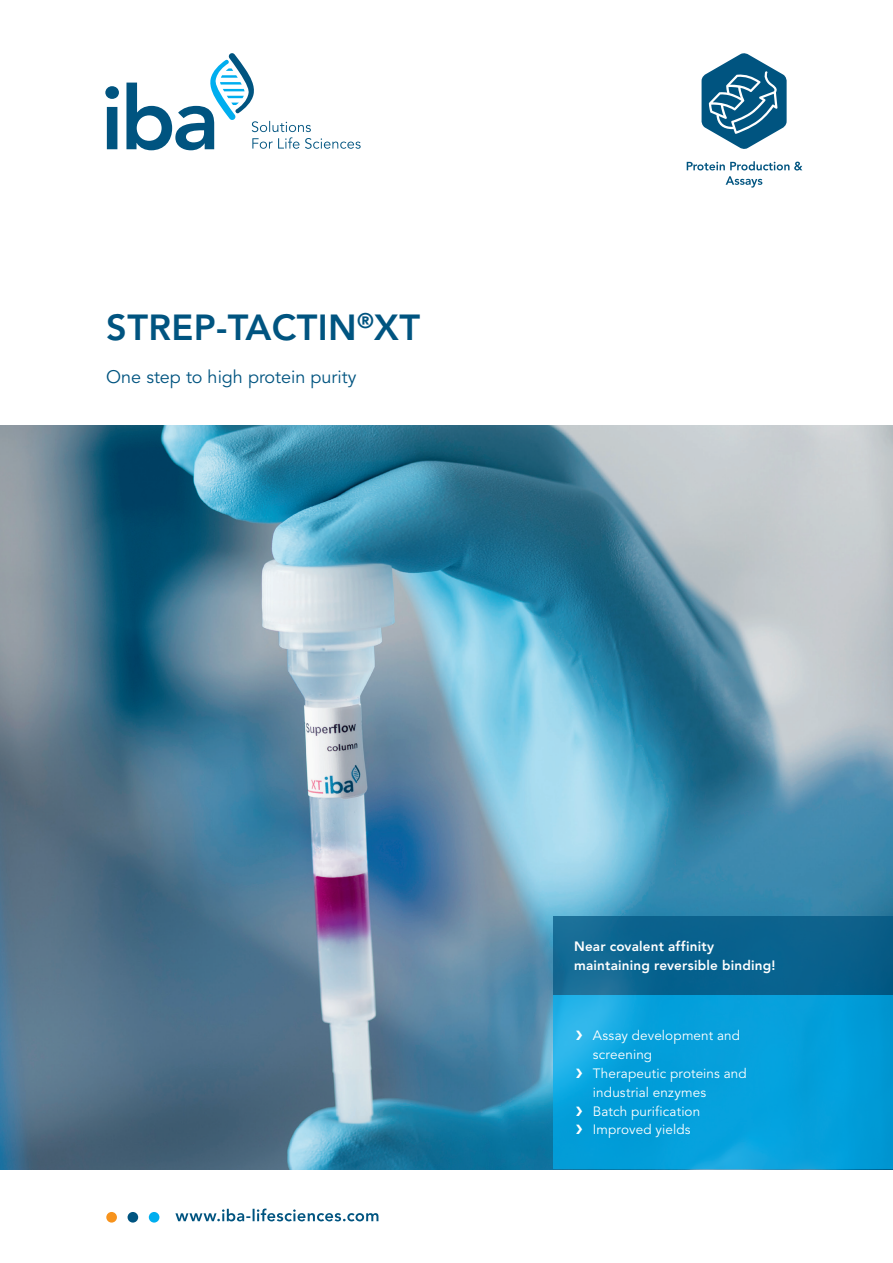
<style>
.page{position:relative;width:893px;height:1263px;background:#fff}
.page>*{position:absolute;margin:0;border:0;box-sizing:border-box;transform-origin:0 0}
.t1{font:800 88.2px "Avenir LT Std";color:#005480}
.t2{font:800 36px "Avenir LT Std";letter-spacing:.01em;color:#005480}
.t3{font:18px "Avenir LT Std";color:#005480}
.t4{font:13.5px "Avenir LT Std";letter-spacing:.01em;color:#fff}
.t5{font:800 13.5px/18.8px "Avenir LT Std";letter-spacing:.015em;color:#fff}
</style>
<div class="page">
<img style="left:0;top:425px;width:893px;height:744px">
<div style="left:553px;top:916px;width:340px;height:79px;background:linear-gradient(to right,#126a95,#055c88)"></div>
<svg style="left:702px;top:53px;width:85px;height:96px"></svg>
<svg style="left:687px;top:161px;width:115px;height:27px"></svg>
<svg style="left:210px;top:53px;width:151px;height:96px"></svg>
<div style="left:106px;top:1212px;width:11px;height:10px;background:#f7931d;border-radius:50%"></div>
<div style="left:128px;top:1212px;width:10px;height:10px;background:#005480;border-radius:50%"></div>
<div style="left:149px;top:1212px;width:10px;height:10px;background:#00aeef;border-radius:50%"></div>
<svg style="left:175px;top:1208px;width:203px;height:13px"></svg>
<svg style="left:553px;top:995px;width:340px;height:174px;background:#06a0db"></svg>
<h1 class="t1" style="left:101px;top:66px;width:120px">iba</h1>
<h2 class="t2" style="left:106px;top:306px;width:315px">STREP-TACTIN<sup>®</sup>XT</h2>
<h3 class="t3" style="left:106px;top:366px;width:252px">One step to high protein purity</h3>
<p class="t5" style="left:574px;top:937px;width:203px">Near covalent affinity maintaining reversible binding!</p>
<p class="t4" style="left:576px;top:1028px;width:166px">❯ Assay development and</p>
<p class="t4" style="left:593px;top:1047px;width:61px">screening</p>
<p class="t4" style="left:576px;top:1065px;width:172px">❯ Therapeutic proteins and</p>
<p class="t4" style="left:593px;top:1084px;width:115px">industrial enzymes</p>
<p class="t4" style="left:576px;top:1103px;width:126px">❯ Batch purification</p>
<p class="t4" style="left:576px;top:1122px;width:116px">❯ Improved yields</p>
</div>
